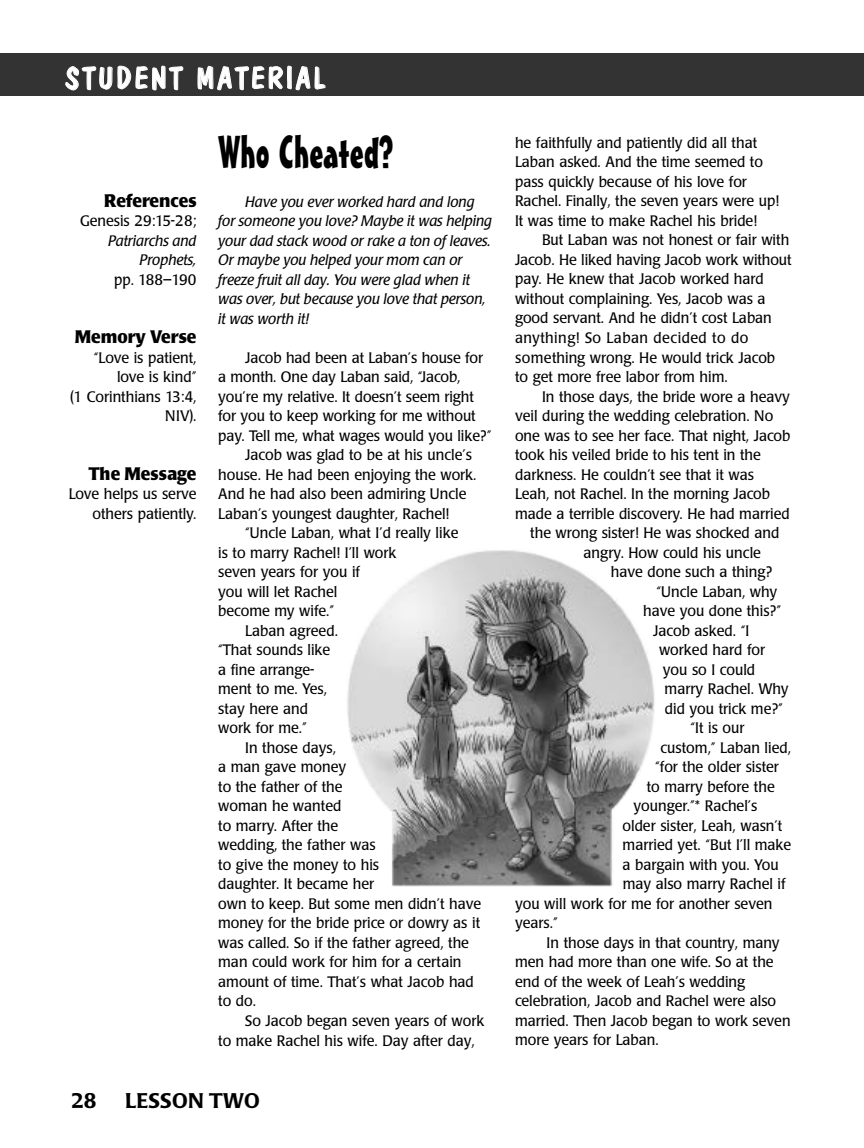
<style>
.page{position:relative;width:864px;height:1148px;background:#fff}
.page>*{position:absolute;margin:0;border:0;box-sizing:border-box;transform-origin:0 0}
.t1{font:45px "Mister Earl BT";color:#000}
.t2{font:30px "Dom Casual D";letter-spacing:.1em;color:#fff}
.t3{font:500 21px "Poppl Laudatio";letter-spacing:.01em;color:#000}
.t4{font:700 18px "Poppl Laudatio";color:#000;scale:.95 1}
.t5{font:15px/19.5px "Poppl Laudatio";color:#000;scale:.95 1}
.t6{font:italic 15px/19.5px "Poppl Laudatio";color:#000}
</style>
<div class="page">
<div style="left:0;top:53px;width:864px;height:43px;background:#333"></div>
<img style="left:347px;top:550px;width:308px;height:336px">
<h2 class="t2" style="left:65px;top:60px;width:261px">STUDENT MATERIAL</h2>
<p class="t4" style="left:104px;top:193px;width:99px">References</p>
<p class="t5" style="left:80px;top:212px;width:124px">Genesis 29:15-28;</p>
<p class="t6" style="left:108px;top:232px;width:90px;text-align:right">Patriarchs and<br>Prophets,</p>
<p class="t5" style="left:114px;top:271px;width:88px">pp. 188–190</p>
<p class="t4" style="left:75px;top:330px;width:130px">Memory Verse</p>
<p class="t5" style="left:70px;top:349px;width:135px;text-align:right">“Love is patient, love is kind”<br>(1 Corinthians 13:4,<br>NIV).</p>
<p class="t4" style="left:89px;top:466px;width:115px">The Message</p>
<p class="t5" style="left:69px;top:485px;width:136px;text-align:right">Love helps us serve others patiently.</p>
<h1 class="t1" style="left:218px;top:135px;width:177px">Who Cheated?</h1>
<p class="t6" style="left:218px;top:193px;width:275px;text-indent:27px">Have you ever worked hard and long for someone you love? Maybe it was helping your dad stack wood or rake a ton of leaves.<br>Or maybe you helped your mom can or freeze fruit all day. You were glad when it was over, but because you love that person, it was worth it!</p>
<p class="t5" style="left:245px;top:349px;width:252px">Jacob had been at Laban’s house for</p>
<p class="t5" style="left:218px;top:369px;width:257px">a month. One day Laban said, “Jacob,</p>
<p class="t5" style="left:218px;top:388px;width:271px">you’re my relative. It doesn’t seem right</p>
<p class="t5" style="left:218px;top:408px;width:273px">for you to keep working for me without</p>
<p class="t5" style="left:218px;top:427px;width:289px">pay. Tell me, what wages would you like?”</p>
<p class="t5" style="left:245px;top:447px;width:240px">Jacob was glad to be at his uncle’s</p>
<p class="t5" style="left:218px;top:466px;width:273px">house. He had been enjoying the work.</p>
<p class="t5" style="left:218px;top:486px;width:263px">And he had also been admiring Uncle</p>
<p class="t5" style="left:218px;top:505px;width:245px">Laban’s youngest daughter, Rachel!</p>
<p class="t5" style="left:245px;top:525px;width:226px">“Uncle Laban, what I’d really like</p>
<p class="t5" style="left:218px;top:544px;width:189px">is to marry Rachel! I’ll work</p>
<p class="t5" style="left:218px;top:564px;width:151px">seven years for you if</p>
<p class="t5" style="left:218px;top:583px;width:127px">you will let Rachel</p>
<p class="t5" style="left:218px;top:603px;width:124px">become my wife.”</p>
<p class="t5" style="left:245px;top:622px;width:99px">Laban agreed.</p>
<p class="t5" style="left:218px;top:642px;width:120px">“That sounds like</p>
<p class="t5" style="left:218px;top:661px;width:103px">a fine arrange-</p>
<p class="t5" style="left:218px;top:681px;width:116px">ment to me. Yes,</p>
<p class="t5" style="left:218px;top:700px;width:96px">stay here and</p>
<p class="t5" style="left:218px;top:720px;width:95px">work for me.”</p>
<p class="t5" style="left:245px;top:739px;width:97px">In those days,</p>
<p class="t5" style="left:218px;top:759px;width:136px">a man gave money</p>
<p class="t5" style="left:218px;top:778px;width:132px">to the father of the</p>
<p class="t5" style="left:218px;top:798px;width:131px">woman he wanted</p>
<p class="t5" style="left:218px;top:817px;width:128px">to marry. After the</p>
<p class="t5" style="left:218px;top:837px;width:167px">wedding, the father was</p>
<p class="t5" style="left:218px;top:856px;width:171px">to give the money to his</p>
<p class="t5" style="left:218px;top:876px;width:166px">daughter. It became her</p>
<p class="t5" style="left:218px;top:895px;width:278px">own to keep. But some men didn’t have</p>
<p class="t5" style="left:218px;top:915px;width:277px">money for the bride price or dowry as it</p>
<p class="t5" style="left:218px;top:934px;width:266px">was called. So if the father agreed, the</p>
<p class="t5" style="left:218px;top:954px;width:258px">man could work for him for a certain</p>
<p class="t5" style="left:218px;top:973px;width:271px">amount of time. That’s what Jacob had</p>
<p class="t5" style="left:218px;top:993px;width:41px">to do.</p>
<p class="t5" style="left:245px;top:1012px;width:253px">So Jacob began seven years of work</p>
<p class="t5" style="left:218px;top:1032px;width:271px">to make Rachel his wife. Day after day,</p>
<h3 class="t3" style="left:71px;top:1092px;width:27px">28</h3>
<h3 class="t3" style="left:125px;top:1092px;width:136px">LESSON TWO</h3>
<p class="t5" style="left:515px;top:134px;width:280px">he faithfully and patiently did all that Laban asked. And the time seemed to pass quickly because of his love for Rachel. Finally, the seven years were up!<br>It was time to make Rachel his bride!</p>
<p class="t5" style="left:515px;top:232px;width:293px;text-indent:27px">But Laban was not honest or fair with Jacob. He liked having Jacob work without pay. He knew that Jacob worked hard without complaining. Yes, Jacob was a good servant. And he didn’t cost Laban anything! So Laban decided to do something wrong. He would trick Jacob to get more free labor from him.</p>
<p class="t5" style="left:542px;top:388px;width:262px">In those days, the bride wore a heavy</p>
<p class="t5" style="left:515px;top:407px;width:273px">veil during the wedding celebration. No</p>
<p class="t5" style="left:515px;top:427px;width:292px">one was to see her face. That night, Jacob</p>
<p class="t5" style="left:515px;top:446px;width:260px">took his veiled bride to his tent in the</p>
<p class="t5" style="left:515px;top:466px;width:253px">darkness. He couldn’t see that it was</p>
<p class="t5" style="left:515px;top:485px;width:270px">Leah, not Rachel. In the morning Jacob</p>
<p class="t5" style="left:515px;top:505px;width:291px">made a terrible discovery. He had married</p>
<p class="t5" style="left:530px;top:524px;width:264px">the wrong sister! He was shocked and</p>
<p class="t5" style="left:584px;top:544px;width:188px">angry. How could his uncle</p>
<p class="t5" style="left:611px;top:563px;width:171px">have done such a thing?</p>
<p class="t5" style="left:657px;top:583px;width:129px">“Uncle Laban, why</p>
<p class="t5" style="left:643px;top:602px;width:147px">have you done this?”</p>
<p class="t5" style="left:653px;top:622px;width:103px">Jacob asked. “I</p>
<p class="t5" style="left:659px;top:641px;width:113px">worked hard for</p>
<p class="t5" style="left:663px;top:661px;width:99px">you so I could</p>
<p class="t5" style="left:665px;top:680px;width:132px">marry Rachel. Why</p>
<p class="t5" style="left:665px;top:700px;width:126px">did you trick me?”</p>
<p class="t5" style="left:691px;top:719px;width:58px">“It is our</p>
<p class="t5" style="left:661px;top:739px;width:139px">custom,” Laban lied,</p>
<p class="t5" style="left:655px;top:758px;width:132px">“for the older sister</p>
<p class="t5" style="left:647px;top:778px;width:136px">to marry before the</p>
<p class="t5" style="left:634px;top:797px;width:132px">younger.”* Rachel’s</p>
<p class="t5" style="left:623px;top:817px;width:170px">older sister, Leah, wasn’t</p>
<p class="t5" style="left:623px;top:836px;width:179px">married yet. “But I’ll make</p>
<p class="t5" style="left:623px;top:856px;width:166px">a bargain with you. You</p>
<p class="t5" style="left:623px;top:875px;width:173px">may also marry Rachel if</p>
<p class="t5" style="left:515px;top:895px;width:272px">you will work for me for another seven</p>
<p class="t5" style="left:515px;top:914px;width:46px">years.”</p>
<p class="t5" style="left:547px;top:934px;width:247px">In those days in that country, many</p>
<p class="t5" style="left:515px;top:953px;width:274px">men had more than one wife. So at the</p>
<p class="t5" style="left:515px;top:973px;width:244px">end of the week of Leah’s wedding</p>
<p class="t5" style="left:515px;top:992px;width:276px">celebration, Jacob and Rachel were also</p>
<p class="t5" style="left:515px;top:1012px;width:292px">married. Then Jacob began to work seven</p>
<p class="t5" style="left:515px;top:1031px;width:153px">more years for Laban.</p>
</div>
